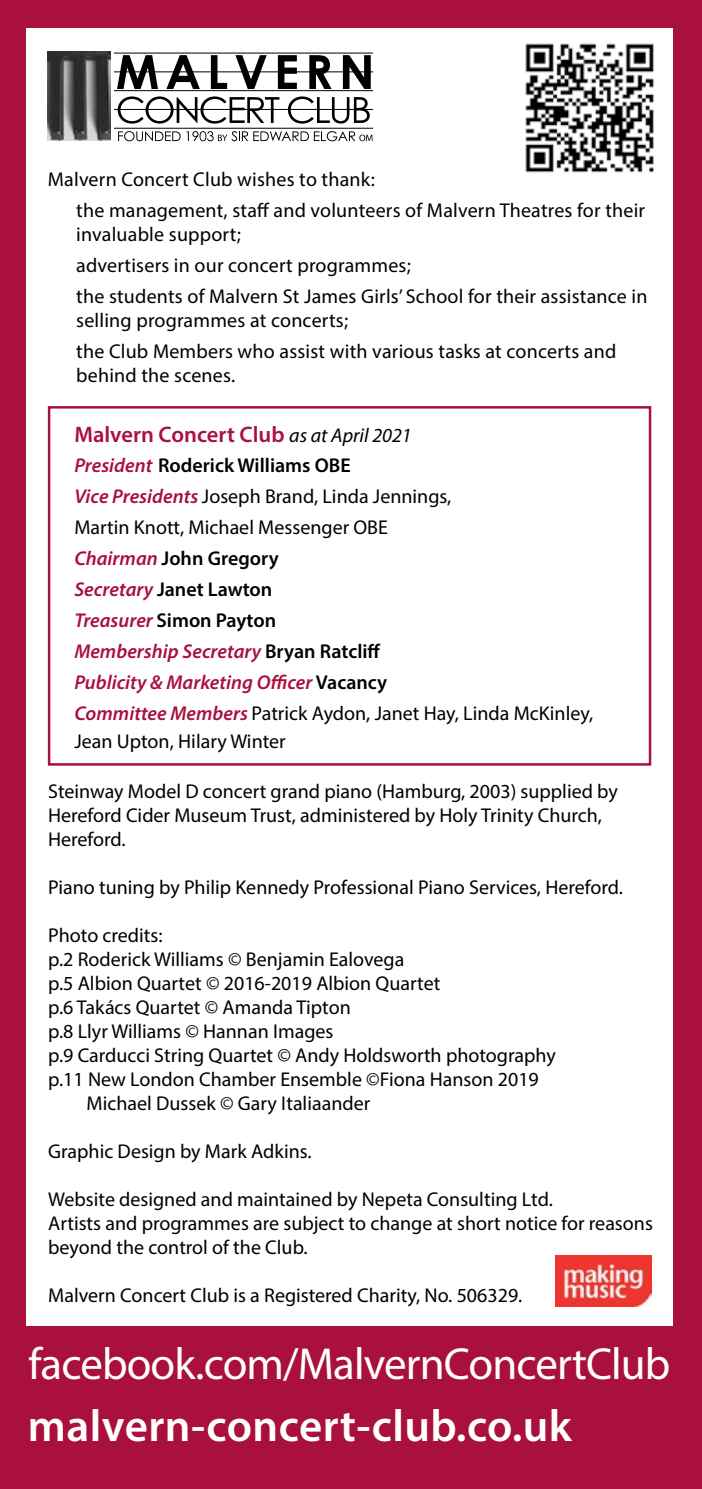
<style>
.page{position:relative;width:702px;height:1489px;background:#fff}
.page>*{position:absolute;margin:0;border:0;box-sizing:border-box;transform-origin:0 0}
.t1{font:45px "Myriad Pro";letter-spacing:-.02em;color:#fff}
.t2{font:600 45px "Myriad Pro";letter-spacing:.01em;color:#fff}
.t3{font:600 22.5px "Myriad Pro";color:#a9103d}
.t4{font:20px/24px "Myriad Pro";color:#000}
.t5{font:italic 600 20px/31px "Myriad Pro";color:#a9103d}
.s1{font-weight:400;font-style:italic;font-size:20px;color:#000}
.s2{font-style:normal;color:#000}
.s3{font-weight:400;font-style:normal;color:#000}
</style>
<div class="page">
<div style="left:0;top:0;width:702px;height:1488px;background:#a9103d"></div>
<div style="left:27px;top:28px;width:646px;height:1297px;background:#fff"></div>
<div style="left:48px;top:406px;width:603px;height:359px;border:2px solid #a9103d"></div>
<img style="left:48px;top:52px;width:62px;height:88px">
<hr style="left:114px;top:53px;width:259px;height:1px;background:#000">
<hr style="left:114px;top:128px;width:259px;height:1px;background:#000">
<hr style="left:114px;top:109px;width:259px;height:1px;background:#000">
<hr style="left:114px;top:90px;width:259px;height:1px;background:#000">
<hr style="left:114px;top:71px;width:259px;height:1px;background:#000">
<svg style="left:117px;top:55px;width:41px;height:34px"></svg>
<svg style="left:166px;top:55px;width:34px;height:34px"></svg>
<svg style="left:211px;top:55px;width:16px;height:34px"></svg>
<svg style="left:235px;top:55px;width:32px;height:34px"></svg>
<svg style="left:278px;top:55px;width:19px;height:34px"></svg>
<svg style="left:309px;top:55px;width:22px;height:34px"></svg>
<svg style="left:343px;top:55px;width:28px;height:34px"></svg>
<svg style="left:118px;top:96px;width:161px;height:28px"></svg>
<svg style="left:288px;top:96px;width:82px;height:28px"></svg>
<svg style="left:118px;top:131px;width:254px;height:10px"></svg>
<img style="left:555px;top:1255px;width:96px;height:50px">
<img style="left:525px;top:43px;width:129px;height:130px">
<p class="t4" style="left:76px;top:163px;width:570px;line-height:31px;text-indent:-28px">Malvern Concert Club wishes to thank:<br>the management, staff and volunteers of Malvern Theatres for their</p>
<p class="t4" style="left:76px;top:218px;width:573px;line-height:31px">invaluable support;<br>advertisers in our concert programmes;<br>the students of Malvern St James Girls’ School for their assistance in</p>
<p class="t4" style="left:76px;top:304px;width:541px;line-height:31px">selling programmes at concerts;<br>the Club Members who assist with various tasks at concerts and</p>
<p class="t4" style="left:76px;top:363px;width:160px">behind the scenes.</p>
<p class="t3" style="left:74px;top:419px;width:339px">Malvern Concert Club <span class="s1">as at April 2021</span></p>
<p class="t5" style="left:74px;top:449px;width:520px">President <span class="s2">Roderick Williams OBE<br></span>Vice Presidents <span class="s3">Joseph Brand, Linda Jennings,<br>Martin Knott, Michael Messenger OBE<br></span>Chairman <span class="s2">John Gregory<br></span>Secretary <span class="s2">Janet Lawton<br></span>Treasurer <span class="s2">Simon Payton<br></span>Membership Secretary <span class="s2">Bryan Ratcliff<br></span>Publicity &amp; Marketing Officer <span class="s2">Vacancy<br></span>Committee Members <span class="s3">Patrick Aydon, Janet Hay, Linda McKinley,</span></p>
<p class="t4" style="left:74px;top:728px;width:213px">Jean Upton, Hilary Winter</p>
<p class="t4" style="left:48px;top:778px;width:571px">Steinway Model D concert grand piano (Hamburg, 2003) supplied by<br>Hereford Cider Museum Trust, administered by Holy Trinity Church,<br>Hereford.</p>
<p class="t4" style="left:48px;top:874px;width:576px">Piano tuning by Philip Kennedy Professional Piano Services, Hereford.</p>
<p class="t4" style="left:48px;top:922px;width:116px">Photo credits:</p>
<p class="t4" style="left:48px;top:946px;width:358px">p.2 Roderick Williams © Benjamin Ealovega</p>
<p class="t4" style="left:48px;top:970px;width:393px">p.5 Albion Quartet © 2016-2019 Albion Quartet</p>
<p class="t4" style="left:48px;top:994px;width:304px">p.6 Takács Quartet © Amanda Tipton</p>
<p class="t4" style="left:48px;top:1018px;width:287px">p.8 Llyr Williams © Hannan Images</p>
<p class="t4" style="left:48px;top:1042px;width:509px">p.9 Carducci String Quartet © Andy Holdsworth photography</p>
<p class="t4" style="left:48px;top:1066px;width:492px">p.11 New London Chamber Ensemble ©Fiona Hanson 2019</p>
<p class="t4" style="left:86px;top:1090px;width:285px">Michael Dussek © Gary Italiaander</p>
<p class="t4" style="left:48px;top:1138px;width:265px">Graphic Design by Mark Adkins.</p>
<p class="t4" style="left:48px;top:1186px;width:606px">Website designed and maintained by Nepeta Consulting Ltd.<br>Artists and programmes are subject to change at short notice for reasons beyond the control of the Club.</p>
<p class="t4" style="left:48px;top:1282px;width:475px">Malvern Concert Club is a Registered Charity, No. 506329.</p>
<h1 class="t1" style="left:28px;top:1335px;width:643px">facebook.com/MalvernConcertClub</h1>
<h1 class="t2" style="left:28px;top:1397px;width:545px">malvern-concert-club.co.uk</h1>
</div>
